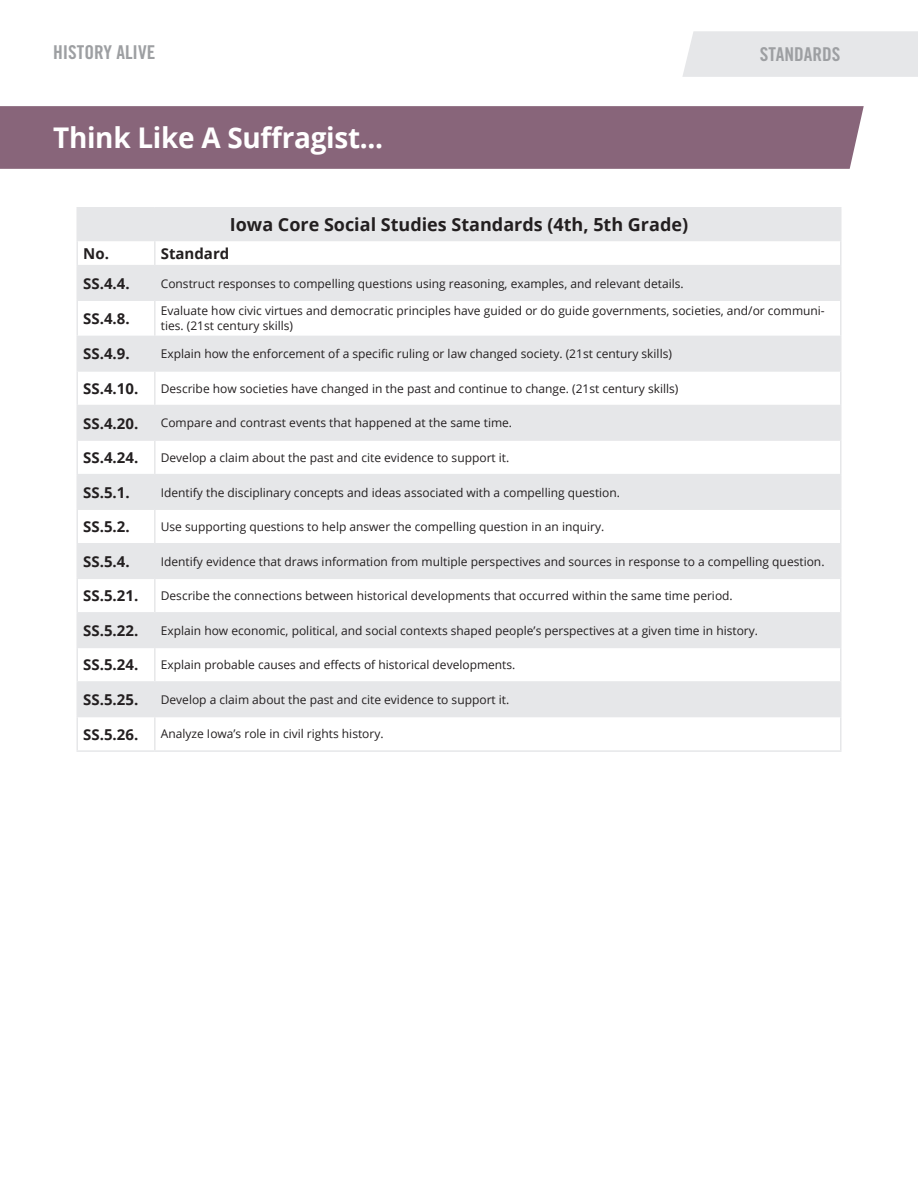
<style>
.page{position:relative;width:918px;height:1188px;background:#fff}
.page>*{position:absolute;margin:0;border:0;box-sizing:border-box;transform-origin:0 0}
.Header_2__3{font:700 28.5px "Open Sans";letter-spacing:-.01em;color:#fff}
.t1{font:19.05px "Trade Gothic LT Std Bd Cn 20";color:#9d9fa2}
.t2{font:700 18px "Open Sans";color:#231f20}
.t3{font:700 15px "Open Sans";color:#231f20}
.t4{font:12px/15px "Open Sans";color:#231f20}
.s1{font-style:inherit}
</style>
<div class="page">
<div style="left:682px;top:31px;width:236px;height:46px;background:#e6e7e9"></div>
<div style="left:0;top:106px;width:864px;height:63px;background:#88657a"></div>
<svg style="left:77px;top:208px;width:764px;height:508px;fill:#e6e7e9"></svg>
<hr style="left:840px;top:209px;width:2px;height:31px;background:#e6e7e9">
<hr style="left:76px;top:207px;width:79px;height:1px;background:#e6e7e9">
<hr style="left:76px;top:209px;width:2px;height:31px;background:#e6e7e9">
<hr style="left:155px;top:207px;width:686px;height:1px;background:#e6e7e9">
<hr style="left:76px;top:240px;width:79px;height:1px;background:#e6e7e9">
<hr style="left:76px;top:241px;width:2px;height:24px;background:#e6e7e9">
<hr style="left:155px;top:240px;width:686px;height:1px;background:#e6e7e9">
<hr style="left:154px;top:241px;width:2px;height:24px;background:#e6e7e9">
<hr style="left:840px;top:241px;width:2px;height:24px;background:#e6e7e9">
<hr style="left:76px;top:265px;width:79px;height:1px;background:#e6e7e9">
<hr style="left:76px;top:266px;width:2px;height:33px;background:#e6e7e9">
<hr style="left:155px;top:265px;width:686px;height:1px;background:#e6e7e9">
<hr style="left:154px;top:266px;width:2px;height:33px;background:#e6e7e9">
<hr style="left:840px;top:266px;width:2px;height:33px;background:#e6e7e9">
<hr style="left:76px;top:299px;width:79px;height:2px;background:#e6e7e9">
<hr style="left:76px;top:301px;width:2px;height:35px;background:#e6e7e9">
<hr style="left:155px;top:299px;width:686px;height:2px;background:#e6e7e9">
<hr style="left:154px;top:301px;width:2px;height:35px;background:#e6e7e9">
<hr style="left:840px;top:301px;width:2px;height:35px;background:#e6e7e9">
<hr style="left:76px;top:336px;width:79px;height:1px;background:#e6e7e9">
<hr style="left:76px;top:337px;width:2px;height:33px;background:#e6e7e9">
<hr style="left:155px;top:336px;width:686px;height:1px;background:#e6e7e9">
<hr style="left:154px;top:337px;width:2px;height:33px;background:#e6e7e9">
<hr style="left:840px;top:337px;width:2px;height:33px;background:#e6e7e9">
<hr style="left:76px;top:370px;width:79px;height:2px;background:#e6e7e9">
<hr style="left:76px;top:372px;width:2px;height:33px;background:#e6e7e9">
<hr style="left:155px;top:370px;width:686px;height:2px;background:#e6e7e9">
<hr style="left:154px;top:372px;width:2px;height:33px;background:#e6e7e9">
<hr style="left:840px;top:372px;width:2px;height:33px;background:#e6e7e9">
<hr style="left:76px;top:405px;width:79px;height:1px;background:#e6e7e9">
<hr style="left:76px;top:406px;width:2px;height:33px;background:#e6e7e9">
<hr style="left:155px;top:405px;width:686px;height:1px;background:#e6e7e9">
<hr style="left:154px;top:406px;width:2px;height:33px;background:#e6e7e9">
<hr style="left:840px;top:406px;width:2px;height:33px;background:#e6e7e9">
<hr style="left:76px;top:439px;width:79px;height:2px;background:#e6e7e9">
<hr style="left:76px;top:441px;width:2px;height:33px;background:#e6e7e9">
<hr style="left:155px;top:439px;width:686px;height:2px;background:#e6e7e9">
<hr style="left:154px;top:441px;width:2px;height:33px;background:#e6e7e9">
<hr style="left:840px;top:441px;width:2px;height:33px;background:#e6e7e9">
<hr style="left:76px;top:474px;width:79px;height:1px;background:#e6e7e9">
<hr style="left:76px;top:475px;width:2px;height:33px;background:#e6e7e9">
<hr style="left:155px;top:474px;width:686px;height:1px;background:#e6e7e9">
<hr style="left:154px;top:475px;width:2px;height:33px;background:#e6e7e9">
<hr style="left:840px;top:475px;width:2px;height:33px;background:#e6e7e9">
<hr style="left:76px;top:508px;width:79px;height:2px;background:#e6e7e9">
<hr style="left:76px;top:510px;width:2px;height:33px;background:#e6e7e9">
<hr style="left:155px;top:508px;width:686px;height:2px;background:#e6e7e9">
<hr style="left:154px;top:510px;width:2px;height:33px;background:#e6e7e9">
<hr style="left:840px;top:510px;width:2px;height:33px;background:#e6e7e9">
<hr style="left:76px;top:543px;width:79px;height:2px;background:#e6e7e9">
<hr style="left:76px;top:545px;width:2px;height:33px;background:#e6e7e9">
<hr style="left:155px;top:543px;width:686px;height:2px;background:#e6e7e9">
<hr style="left:154px;top:545px;width:2px;height:33px;background:#e6e7e9">
<hr style="left:840px;top:545px;width:2px;height:33px;background:#e6e7e9">
<hr style="left:76px;top:578px;width:79px;height:1px;background:#e6e7e9">
<hr style="left:76px;top:579px;width:2px;height:33px;background:#e6e7e9">
<hr style="left:155px;top:578px;width:686px;height:1px;background:#e6e7e9">
<hr style="left:154px;top:579px;width:2px;height:33px;background:#e6e7e9">
<hr style="left:840px;top:579px;width:2px;height:33px;background:#e6e7e9">
<hr style="left:76px;top:612px;width:79px;height:2px;background:#e6e7e9">
<hr style="left:76px;top:614px;width:2px;height:33px;background:#e6e7e9">
<hr style="left:155px;top:612px;width:686px;height:2px;background:#e6e7e9">
<hr style="left:154px;top:614px;width:2px;height:33px;background:#e6e7e9">
<hr style="left:840px;top:614px;width:2px;height:33px;background:#e6e7e9">
<hr style="left:76px;top:647px;width:79px;height:1px;background:#e6e7e9">
<hr style="left:76px;top:648px;width:2px;height:33px;background:#e6e7e9">
<hr style="left:155px;top:647px;width:686px;height:1px;background:#e6e7e9">
<hr style="left:154px;top:648px;width:2px;height:33px;background:#e6e7e9">
<hr style="left:840px;top:648px;width:2px;height:33px;background:#e6e7e9">
<hr style="left:76px;top:681px;width:79px;height:2px;background:#e6e7e9">
<hr style="left:76px;top:683px;width:2px;height:33px;background:#e6e7e9">
<hr style="left:155px;top:681px;width:686px;height:2px;background:#e6e7e9">
<hr style="left:154px;top:683px;width:2px;height:33px;background:#e6e7e9">
<hr style="left:840px;top:683px;width:2px;height:33px;background:#e6e7e9">
<hr style="left:76px;top:716px;width:79px;height:1px;background:#e6e7e9">
<hr style="left:76px;top:717px;width:2px;height:33px;background:#e6e7e9">
<hr style="left:155px;top:716px;width:686px;height:1px;background:#e6e7e9">
<hr style="left:154px;top:717px;width:2px;height:33px;background:#e6e7e9">
<hr style="left:840px;top:717px;width:2px;height:33px;background:#e6e7e9">
<hr style="left:76px;top:750px;width:79px;height:2px;background:#e6e7e9">
<hr style="left:155px;top:750px;width:686px;height:2px;background:#e6e7e9">
<h2 class="t1" style="left:53px;top:41px;width:104px">HISTORY ALIVE</h2>
<p class="Header_2__3" style="left:53px;top:118px;width:332px">Think Like A Su<span class="s1">ff</span>ragist...</p>
<p class="t2" style="left:230px;top:212px;width:460px">Iowa Core Social Studies Standards (4th, 5th Grade)</p>
<p class="t1" style="left:760px;top:43px;width:82px">STANDARDS</p>
<p class="t3" style="left:83px;top:243px;width:27px">No.</p>
<p class="t3" style="left:161px;top:243px;width:70px">Standard</p>
<p class="t3" style="left:83px;top:273px;width:48px">SS.4.4.</p>
<p class="t4" style="left:161px;top:275px;width:524px">Construct responses to compelling questions using reasoning, examples, and relevant details.</p>
<p class="t3" style="left:83px;top:308px;width:48px">SS.4.8.</p>
<p class="t4" style="left:161px;top:303px;width:666px">Evaluate how civic virtues and democratic principles have guided or do guide governments, societies, and/or communi&shy;ties. (21st century skills)</p>
<p class="t3" style="left:83px;top:343px;width:48px">SS.4.9.</p>
<p class="t4" style="left:161px;top:346px;width:513px">Explain how the enforcement of a specific ruling or law changed society. (21st century skills)</p>
<p class="t3" style="left:83px;top:378px;width:57px">SS.4.10.</p>
<p class="t4" style="left:161px;top:381px;width:519px">Describe how societies have changed in the past and continue to change. (21st century skills)</p>
<p class="t3" style="left:83px;top:412px;width:57px">SS.4.20.</p>
<p class="t4" style="left:161px;top:415px;width:353px">Compare and contrast events that happened at the same time.</p>
<p class="t3" style="left:83px;top:447px;width:57px">SS.4.24.</p>
<p class="t4" style="left:161px;top:450px;width:350px">Develop a claim about the past and cite evidence to support it.</p>
<p class="t3" style="left:83px;top:482px;width:48px">SS.5.1.</p>
<p class="t4" style="left:161px;top:484px;width:461px">Identify the disciplinary concepts and ideas associated with a compelling question.</p>
<p class="t3" style="left:83px;top:516px;width:48px">SS.5.2.</p>
<p class="t4" style="left:161px;top:519px;width:445px">Use supporting questions to help answer the compelling question in an inquiry.</p>
<p class="t3" style="left:83px;top:551px;width:48px">SS.5.4.</p>
<p class="t4" style="left:161px;top:553px;width:665px">Identify evidence that draws information from multiple perspectives and sources in response to a compelling question.</p>
<p class="t3" style="left:83px;top:585px;width:57px">SS.5.21.</p>
<p class="t4" style="left:161px;top:588px;width:574px">Describe the connections between historical developments that occurred within the same time period.</p>
<p class="t3" style="left:83px;top:620px;width:57px">SS.5.22.</p>
<p class="t4" style="left:161px;top:623px;width:599px">Explain how economic, political, and social contexts shaped people’s perspectives at a given time in history.</p>
<p class="t3" style="left:83px;top:654px;width:57px">SS.5.24.</p>
<p class="t4" style="left:161px;top:657px;width:356px">Explain probable causes and effects of historical developments.</p>
<p class="t3" style="left:83px;top:689px;width:57px">SS.5.25.</p>
<p class="t4" style="left:161px;top:692px;width:350px">Develop a claim about the past and cite evidence to support it.</p>
<p class="t3" style="left:83px;top:724px;width:57px">SS.5.26.</p>
<p class="t4" style="left:161px;top:726px;width:224px">Analyze Iowa’s role in civil rights history.</p>
</div>
